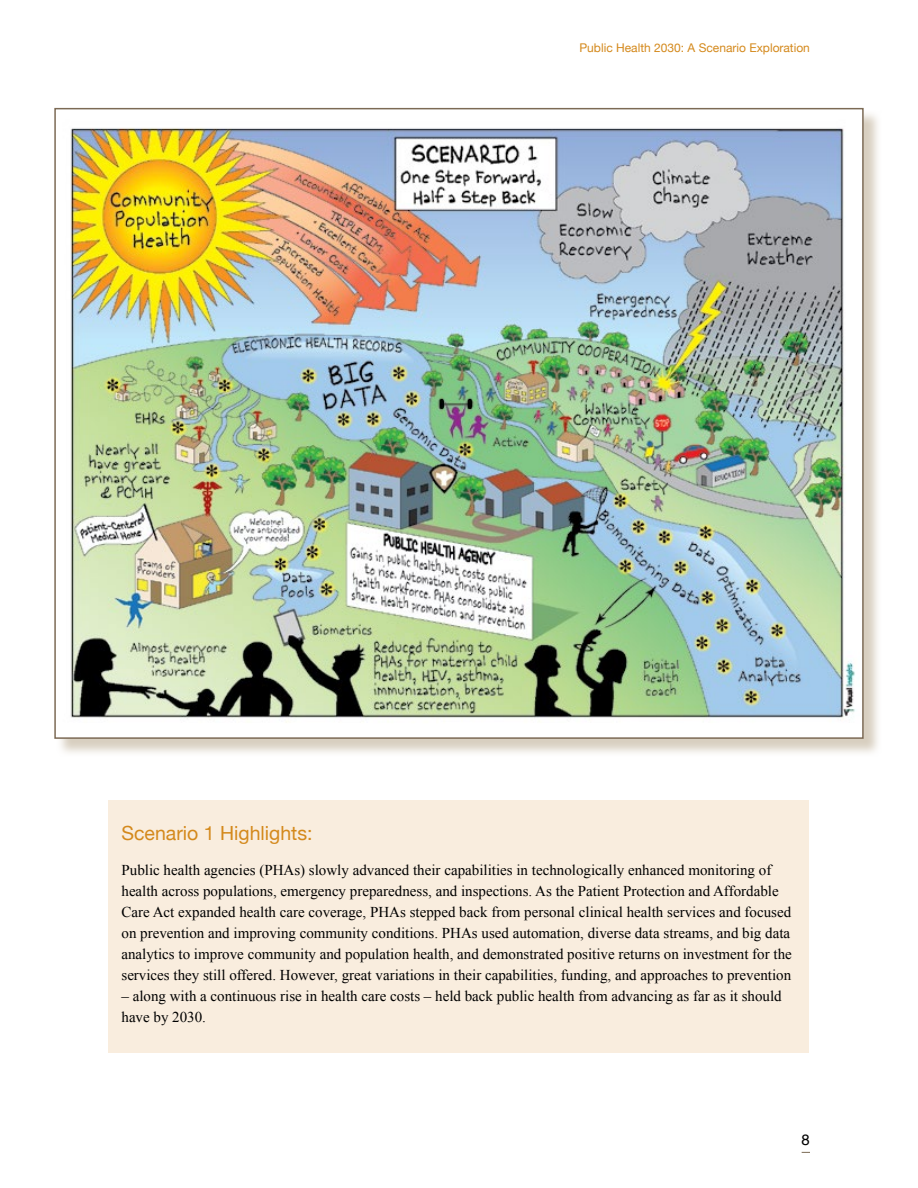
<style>
.page{position:relative;width:918px;height:1188px;background:#fff}
.page>*{position:absolute;margin:0;border:0;box-sizing:border-box;transform-origin:0 0}
.t1{font:19.5px "Helvetica Neue";color:#d4891c}
.t2{font:15px/21px "Times New Roman";color:#000}
.t3{font:15px "Helvetica";color:#000}
.t4{font:12px "Helvetica Neue";color:#d4891c}
</style>
<div class="page">
<div style="left:109px;top:800px;width:700px;height:253px;background:#f9edde"></div>
<svg style="left:60px;top:114px;width:818px;height:639px"></svg>
<img style="left:60px;top:114px;width:800px;height:620px">
<p class="t4" style="left:580px;top:39px;width:232px">Public Health 2030: A Scenario Exploration</p>
<h1 class="t1" style="left:122px;top:819px;width:193px">Scenario 1 Highlights:</h1>
<p class="t2" style="left:122px;top:859px;width:672px">Public health agencies (PHAs) slowly advanced their capabilities in technologically enhanced monitoring of health across populations, emergency preparedness, and inspections. As the Patient Protection and Affordable Care Act expanded health care coverage, PHAs stepped back from personal clinical health services and focused on prevention and improving community conditions. PHAs used automation, diverse data streams, and big data analytics to improve community and population health, and demonstrated positive returns on investment for the services they still offered. However, great variations in their capabilities, funding, and approaches to prevention</p>
<p class="t2" style="left:122px;top:985px;width:662px">– along with a continuous rise in health care costs – held back public health from advancing as far as it should have by 2030.</p>
<p class="t3" style="left:802px;top:1128px;width:10px">8</p>
</div>
